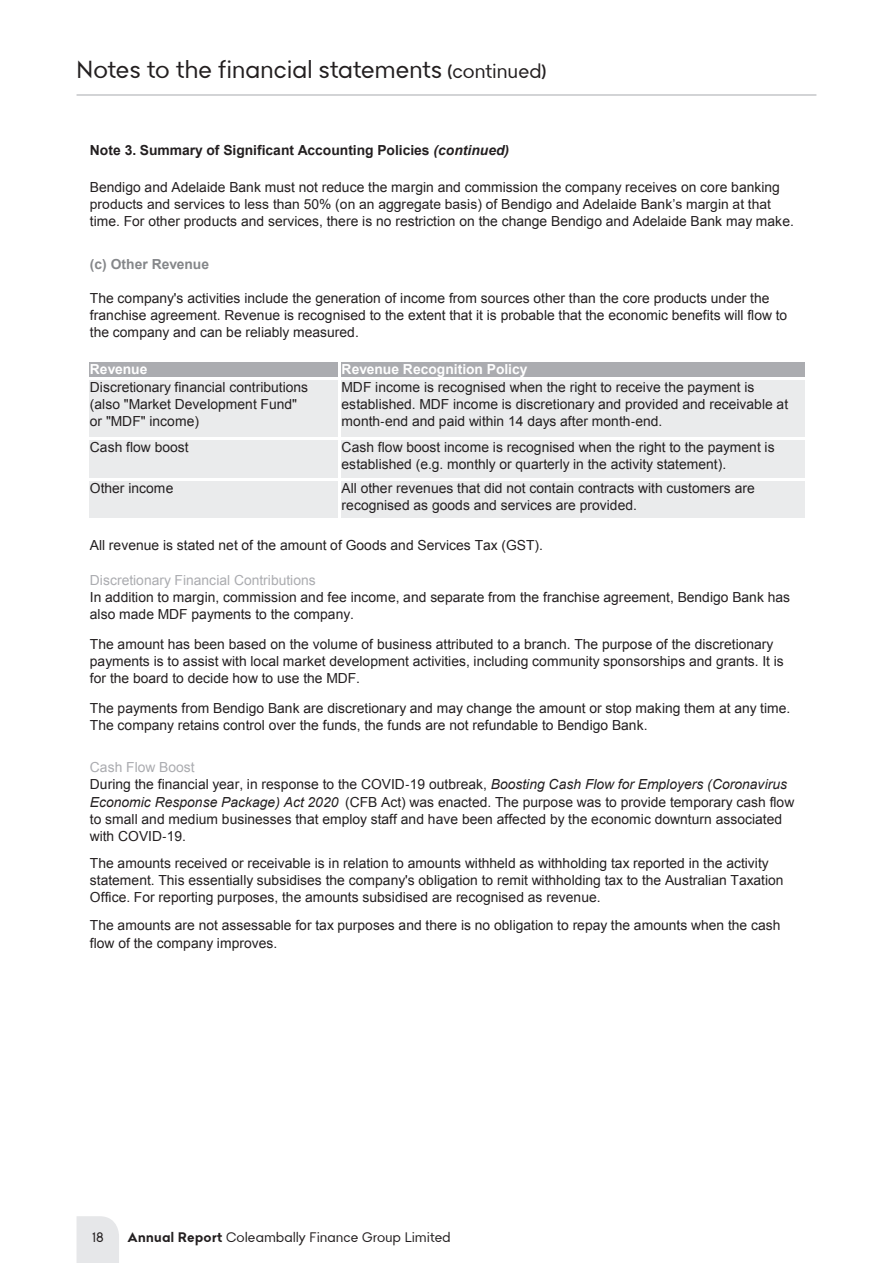
<style>
.page{position:relative;width:893px;height:1263px;background:#fff}
.page>*{position:absolute;margin:0;border:0;box-sizing:border-box;transform-origin:0 0}
.t1{font:24px "Bendigo Sans";letter-spacing:.01em;color:#231f20}
.t2{font:13.8px/17.1px "Arial";color:#231f20}
.t3{font:700 13.8px "Arial";color:#231f20}
.t4{font:13.8px "Arial";color:#abacb0}
.t5{font:700 13.8px "Arial";color:#fff}
.t6{font:700 13.8px "Arial";color:#85878a}
.t7{font:13.5px "Bendigo Sans";letter-spacing:.02em;color:#231f20}
.s1{font-size:19.5px}
.s2{font-style:italic}
.s3{font-family:"Cambria Math"}
.s4{font-weight:700}
</style>
<div class="page">
<div style="left:77px;top:1216px;width:42px;height:47px;background:#e6e7e9"></div>
<hr style="left:77px;top:95px;width:739px;height:1px;background:#a8a9ad">
<div style="left:88px;top:360px;width:718px;height:19px;background:#abacb0"></div>
<div style="left:88px;top:378px;width:718px;height:142px;background:#eaebec"></div>
<hr style="left:86px;top:359px;width:3px;height:162px;background:#fff">
<hr style="left:338px;top:362px;width:2px;height:159px;background:#fff">
<hr style="left:805px;top:362px;width:3px;height:159px;background:#fff">
<hr style="left:89px;top:359px;width:718px;height:3px;background:#fff">
<hr style="left:89px;top:377px;width:718px;height:3px;background:#fff">
<hr style="left:89px;top:438px;width:718px;height:2px;background:#fff">
<hr style="left:89px;top:478px;width:718px;height:3px;background:#fff">
<hr style="left:89px;top:518px;width:718px;height:3px;background:#fff">
<h1 class="t1" style="left:77px;top:53px;width:471px">Notes to the financial statements <span class="s1">(continued)</span></h1>
<p class="t3" style="left:90px;top:141px;width:421px">Note 3. Summary of Significant Accounting Policies <span class="s2">(continued)</span></p>
<p class="t2" style="left:90px;top:179px;width:705px">Bendigo and Adelaide Bank must not reduce the margin and commission the company receives on core banking products and services to less than 50% (on an aggregate basis) of Bendigo and Adelaide Bank’s margin at that time. For other products and services, there is no restriction on the change Bendigo and Adelaide Bank may make.</p>
<p class="t6" style="left:90px;top:255px;width:121px">(c) Other Revenue</p>
<p class="t2" style="left:90px;top:290px;width:699px">The company's activities include the generation of income from sources other than the core products under the franchise agreement. Revenue is recognised to the extent that it is probable that the economic benefits will flow to the company and can be reliably measured.</p>
<p class="t5" style="left:90px;top:360px;width:59px">Revenue</p>
<p class="t5" style="left:342px;top:360px;width:187px">Revenue Recognition Policy</p>
<p class="t2" style="left:90px;top:379px;width:220px">Discretionary financial contributions (also "Market Development Fund" or "MDF" income)</p>
<p class="t2" style="left:342px;top:379px;width:448px">MDF income is recognised when the right to receive the payment is established. MDF income is discretionary and provided and receivable at month<span class="s3">‐</span>end and paid within 14 days after month<span class="s3">‐</span>end.</p>
<p class="t2" style="left:90px;top:439px;width:100px">Cash flow boost</p>
<p class="t2" style="left:342px;top:439px;width:434px">Cash flow boost income is recognised when the right to the payment is established (e.g. monthly or quarterly in the activity statement).</p>
<p class="t2" style="left:90px;top:480px;width:85px">Other income</p>
<p class="t2" style="left:342px;top:480px;width:415px">All other revenues that did not contain contracts with customers are recognised as goods and services are provided.</p>
<p class="t2" style="left:90px;top:537px;width:455px">All revenue is stated net of the amount of Goods and Services Tax (GST).</p>
<p class="t2" style="left:90px;top:588px;width:702px">In addition to margin, commission and fee income, and separate from the franchise agreement, Bendigo Bank has also made MDF payments to the company.</p>
<p class="t2" style="left:90px;top:635px;width:695px">The amount has been based on the volume of business attributed to a branch. The purpose of the discretionary payments is to assist with local market development activities, including community sponsorships and grants. It is for the board to decide how to use the MDF.</p>
<p class="t2" style="left:90px;top:700px;width:702px">The payments from Bendigo Bank are discretionary and may change the amount or stop making them at any time.<br>The company retains control over the funds, the funds are not refundable to Bendigo Bank.</p>
<p class="t4" style="left:90px;top:571px;width:227px">Discretionary Financial Contributions</p>
<p class="t4" style="left:90px;top:759px;width:106px">Cash Flow Boost</p>
<p class="t2" style="left:90px;top:776px;width:706px">During the financial year, in response to the COVID<span class="s3">‐</span>19 outbreak, <span class="s2">Boosting Cash Flow for Employers (Coronavirus Economic Response Package) Act 2020</span> (CFB Act) was enacted. The purpose was to provide temporary cash flow to small and medium businesses that employ staff and have been affected by the economic downturn associated with COVID<span class="s3">‐</span>19.</p>
<p class="t2" style="left:90px;top:855px;width:695px">The amounts received or receivable is in relation to amounts withheld as withholding tax reported in the activity statement. This essentially subsidises the company's obligation to remit withholding tax to the Australian Taxation<br>Office. For reporting purposes, the amounts subsidised are recognised as revenue.</p>
<p class="t2" style="left:90px;top:917px;width:692px">The amounts are not assessable for tax purposes and there is no obligation to repay the amounts when the cash flow of the company improves.</p>
<p class="t7" style="left:92px;top:1228px;width:13px">18</p>
<p class="t7" style="left:128px;top:1228px;width:324px"><span class="s4">Annual Report</span> Coleambally Finance Group Limited</p>
</div>
